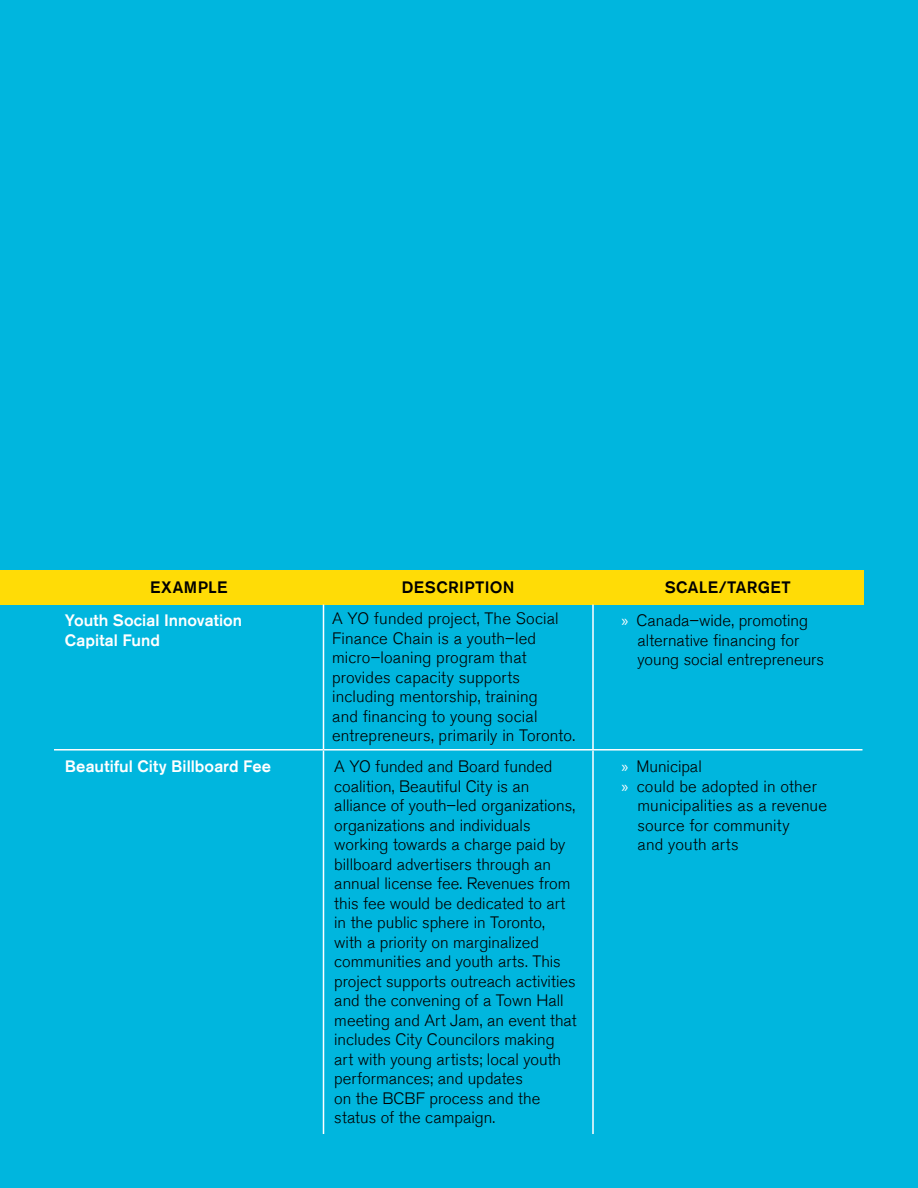
<style>
.page{position:relative;width:918px;height:1188px;background:#00b6de}
.page>*{position:absolute;margin:0;border:0;box-sizing:border-box;transform-origin:0 0}
.body{font:300 16.5px/19.5px "Akzidenz Grotesk BE";letter-spacing:.005em;color:#000}
.unordered_list_-_whi{font:300 16.5px/19.5px "Akzidenz Grotesk BE";letter-spacing:.005em;color:#000}
.body-2{font:500 16.5px/19.5px "Akzidenz Grotesk BE";letter-spacing:.005em;color:#fff}
.subhead{font:500 16.5px "Akzidenz Grotesk BE";letter-spacing:.025em;color:#000}
.s1{font-family:"Myriad Pro";font-weight:400;color:#fff}
</style>
<div class="page">
<div style="left:0;top:571px;width:864px;height:34px;background:#ffdc06"></div>
<hr style="left:323px;top:605px;width:1px;height:144px;background:#fff">
<hr style="left:592px;top:605px;width:2px;height:144px;background:#fff">
<hr style="left:54px;top:749px;width:270px;height:2px;background:#fff">
<hr style="left:324px;top:749px;width:269px;height:2px;background:#fff">
<hr style="left:323px;top:751px;width:1px;height:383px;background:#fff">
<hr style="left:593px;top:749px;width:270px;height:2px;background:#fff">
<hr style="left:592px;top:751px;width:2px;height:383px;background:#fff">
<p class="subhead" style="left:150px;top:577px;width:79px">EXAMPLE</p>
<p class="subhead" style="left:402px;top:577px;width:114px">DESCRIPTION</p>
<p class="subhead" style="left:665px;top:577px;width:127px">SCALE/TARGET</p>
<p class="body-2" style="left:65px;top:611px;width:179px">Youth Social Innovation<br>Capital Fund</p>
<p class="body" style="left:332px;top:609px;width:245px">A YO funded project, The Social<br>Finance Chain is a youth–led micro–loaning program that provides capacity supports including mentorship, training<br>and financing to young social entrepreneurs, primarily in Toronto.</p>
<p class="unordered_list_-_whi" style="left:638px;top:611px;width:188px;text-indent:-16px"><span class="s1">»</span> Canada–wide, promoting alternative financing for young social entrepreneurs</p>
<p class="body-2" style="left:65px;top:757px;width:208px">Beautiful City Billboard Fee</p>
<p class="body" style="left:334px;top:757px;width:244px">A YO funded and Board funded coalition, Beautiful City is an alliance of youth–led organizations, organizations and individuals working towards a charge paid by billboard advertisers through an annual license fee. Revenues from this fee would be dedicated to art in the public sphere in Toronto, with a priority on marginalized communities and youth arts. This project supports outreach activities and the convening of a Town Hall meeting and Art Jam, an event that includes City Councilors making art with young artists; local youth performances; and updates<br>on the BCBF process and the status of the campaign.</p>
<p class="unordered_list_-_whi" style="left:621px;top:757px;width:82px"><span class="s1">»</span> Municipal</p>
<p class="unordered_list_-_whi" style="left:638px;top:777px;width:191px;text-indent:-16px"><span class="s1">»</span> could be adopted in other municipalities as a revenue source for community<br>and youth arts</p>
</div>
